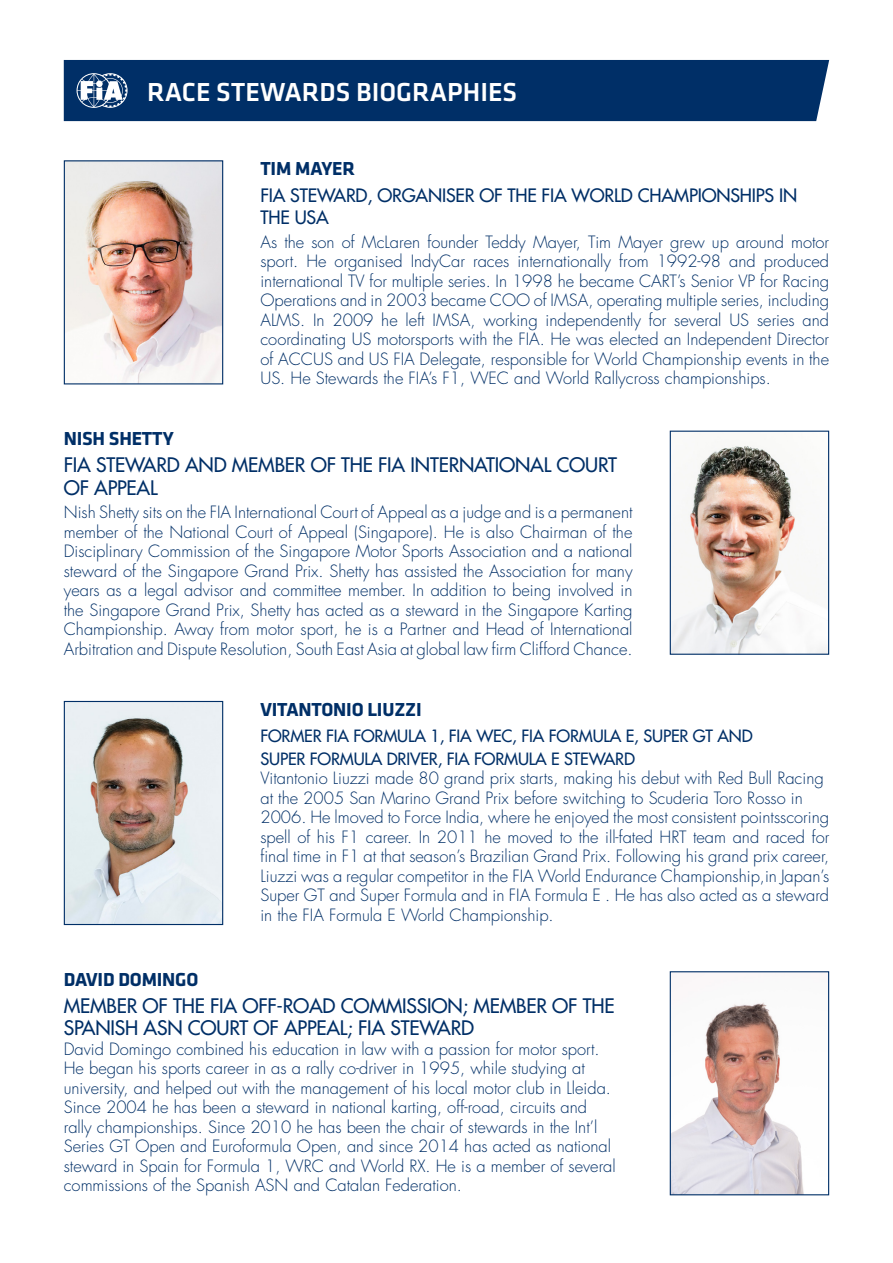
<style>
.page{position:relative;width:893px;height:1263px;background:#fff}
.page>*{position:absolute;margin:0;border:0;box-sizing:border-box;transform-origin:0 0}
.t1{font:500 27px "Klavika";color:#fff}
.t2{font:500 19.5px/22.5px "Futura Std";letter-spacing:-.01em;color:#002f67}
.t3{font:700 19.5px "Klavika";letter-spacing:-.01em;color:#002f67}
.t4{font:500 18px/22.5px "Futura Std";letter-spacing:-.01em;color:#002f67}
.t5{font:300 16.5px/19.5px "Futura Std";color:#002f67;text-align:justify}
.t6{font:500 16.5px/22.5px "Futura Std";letter-spacing:-.01em;color:#002f67}
</style>
<div class="page">
<div style="left:64px;top:60px;width:765px;height:61px;background:#002f67"></div>
<svg style="left:77px;top:73px;width:51px;height:35px"></svg>
<img style="left:672px;top:445px;width:155px;height:208px">
<div style="left:670px;top:431px;width:159px;height:224px;border:1px solid #002f67"></div>
<img style="left:66px;top:162px;width:155px;height:220px">
<div style="left:64px;top:160px;width:159px;height:224px;border:1px solid #002f67"></div>
<img style="left:66px;top:703px;width:155px;height:220px">
<div style="left:64px;top:701px;width:159px;height:224px;border:1px solid #002f67"></div>
<img style="left:672px;top:1002px;width:132px;height:191px">
<div style="left:670px;top:971px;width:159px;height:224px;border:1px solid #002f67"></div>
<h1 class="t1" style="left:147px;top:77px;width:372px">RACE STEWARDS BIOGRAPHIES</h1>
<p class="t3" style="left:260px;top:158px;width:96px">TIM MAYER</p>
<p class="t4" style="left:260px;top:184px;width:538px">FIA STEWARD, ORGANISER OF THE FIA WORLD CHAMPIONSHIPS IN<br>THE USA</p>
<p class="t5" style="left:260px;top:233px;width:570px">As the son of McLaren founder Teddy Mayer, Tim Mayer grew up around motor sport. He organised IndyCar races internationally from 1992-98 and produced international TV for multiple series. In 1998 he became CART’s Senior VP for Racing Operations and in 2003 became COO of IMSA, operating multiple series, including ALMS. In 2009 he left IMSA, working independently for several US series and coordinating US motorsports with the FIA. He was elected an Independent Director of ACCUS and US FIA Delegate, responsible for World Championship events in the US. He Stewards the FIA’s F1, WEC and World Rallycross championships.</p>
<p class="t3" style="left:64px;top:428px;width:112px">NISH SHETTY</p>
<p class="t2" style="left:64px;top:454px;width:555px">FIA STEWARD AND MEMBER OF THE FIA INTERNATIONAL COURT<br>OF APPEAL</p>
<p class="t5" style="left:64px;top:503px;width:570px">Nish Shetty sits on the FIA International Court of Appeal as a judge and is a permanent member of the National Court of Appeal (Singapore). He is also Chairman of the Disciplinary Commission of the Singapore Motor Sports Association and a national steward of the Singapore Grand Prix. Shetty has assisted the Association for many years as a legal advisor and committee member. In addition to being involved in the Singapore Grand Prix, Shetty has acted as a steward in the Singapore Karting Championship. Away from motor sport, he is a Partner and Head of International Arbitration and Dispute Resolution, South East Asia at global law firm Clifford Chance.</p>
<p class="t3" style="left:260px;top:698px;width:163px">VITANTONIO LIUZZI</p>
<p class="t6" style="left:260px;top:725px;width:494px">FORMER FIA FORMULA 1, FIA WEC, FIA FORMULA E, SUPER GT AND<br>SUPER FORMULA DRIVER, FIA FORMULA E STEWARD</p>
<p class="t5" style="left:260px;top:769px;width:570px;text-align:left">Vitantonio Liuzzi made 80 grand prix starts, making his debut with Red Bull Racing at the 2005 San Marino Grand Prix before switching to Scuderia Toro Rosso in 2006. He lmoved to Force India, where he enjoyed the most consistent pointsscoring spell of his F1 career. In 2011 he moved to the ill-fated HRT team and raced for final time in F1 at that season’s Brazilian Grand Prix. Following his grand prix career, Liuzzi was a regular competitor in the FIA World Endurance Championship,in Japan’s Super GT and Super Formula and in FIA Formula E . He has also acted as a steward in the FIA Formula E World Championship.</p>
<p class="t3" style="left:64px;top:969px;width:136px">DAVID DOMINGO</p>
<p class="t2" style="left:64px;top:994px;width:552px">MEMBER OF THE FIA OFF-ROAD COMMISSION; MEMBER OF THE<br>SPANISH ASN COURT OF APPEAL; FIA STEWARD</p>
<p class="t5" style="left:64px;top:1039px;width:553px;text-align:left">David Domingo combined his education in law with a passion for motor sport.<br>He began his sports career in as a rally co-driver in 1995, while studying at university, and helped out with the management of his local motor club in Lleida.<br>Since 2004 he has been a steward in national karting, off-road, circuits and rally championships. Since 2010 he has been the chair of stewards in the Int’l Series GT Open and Euroformula Open, and since 2014 has acted as national steward in Spain for Formula 1, WRC and World RX. He is a member of several commissions of the Spanish ASN and Catalan Federation.</p>
</div>
